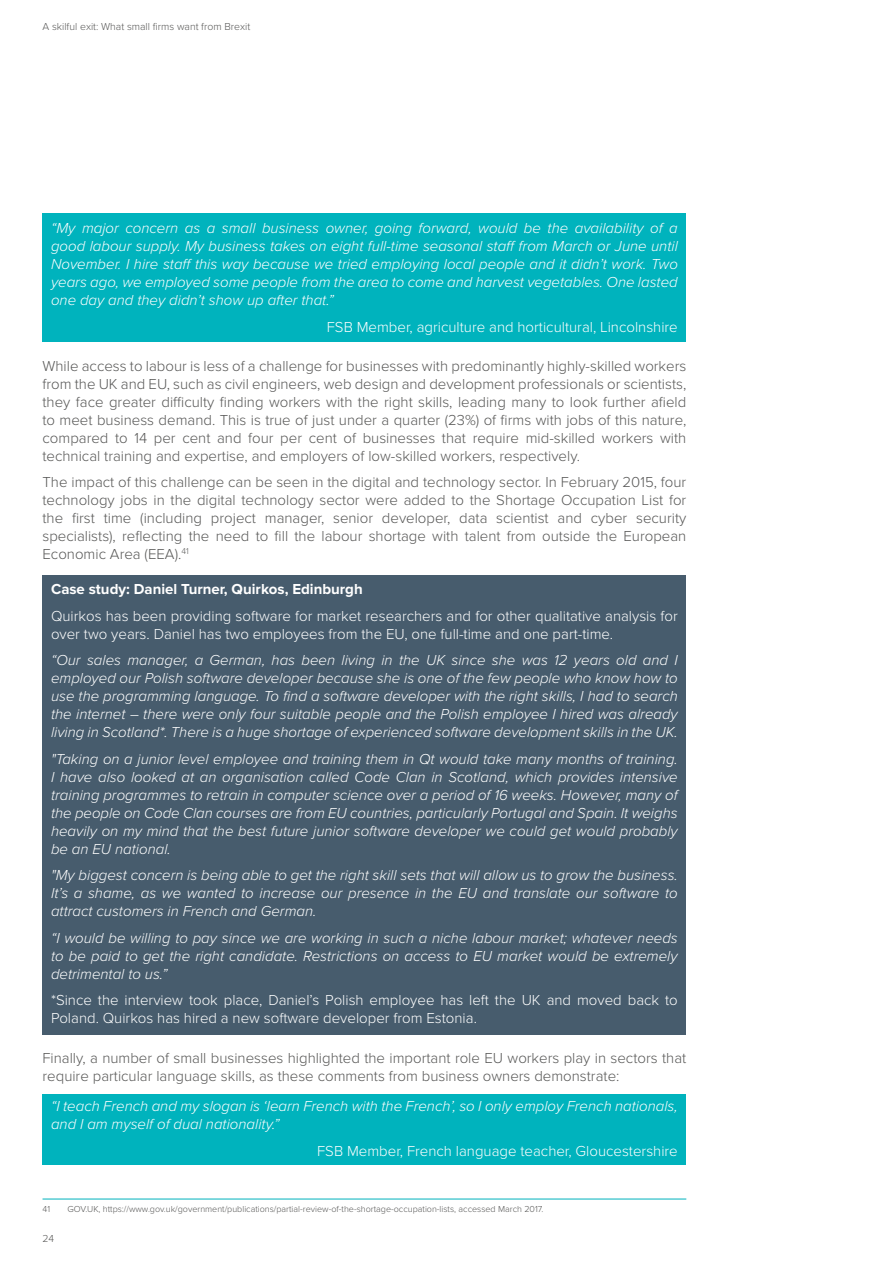
<style>
.page{position:relative;width:893px;height:1263px;background:#fff}
.page>*{position:absolute;margin:0;border:0;box-sizing:border-box;transform-origin:0 0}
.t1{font:italic 300 15px/18px "Proxima Nova";color:#fff;text-align:justify}
.t2{font:300 15px/18px "Proxima Nova";color:#575756;text-align:justify}
.t3{font:300 15px/18px "Proxima Nova";color:#fff}
.t4{font:700 15px "Proxima Nova";color:#fff}
.t5{font:300 10.5px "Proxima Nova";color:#575756}
.t6{font:300 9px "Proxima Nova";color:#575756}
</style>
<div class="page">
<div style="left:43px;top:213px;width:643px;height:129px;background:#00b3bd"></div>
<div style="left:43px;top:1095px;width:643px;height:70px;background:#00b3bd"></div>
<div style="left:43px;top:575px;width:643px;height:459px;background:#475c6d"></div>
<hr style="left:43px;top:1199px;width:643px;height:1px;background:#00b3bd">
<p class="t5" style="left:43px;top:20px;width:209px">A skilful exit: What small firms want from Brexit</p>
<p class="t1" style="left:51px;top:219px;width:628px">“My major concern as a small business owner, going forward, would be the availability of a good labour supply. My business takes on eight full-time seasonal staff from March or June until November. I hire staff this way because we tried employing local people and it didn’t work. Two years ago, we employed some people from the area to come and harvest vegetables. One lasted one day and they didn’t show up after that.”</p>
<p class="t3" style="left:327px;top:318px;width:352px">FSB Member, agriculture and horticultural, Lincolnshire</p>
<p class="t2" style="left:43px;top:357px;width:645px">While access to labour is less of a challenge for businesses with predominantly highly-skilled workers from the UK and EU, such as civil engineers, web design and development professionals or scientists, they face greater difficulty finding workers with the right skills, leading many to look further afield to meet business demand. This is true of just under a quarter (23%) of firms with jobs of this nature, compared to 14 per cent and four per cent of businesses that require mid-skilled workers with technical training and expertise, and employers of low-skilled workers, respectively.</p>
<p class="t2" style="left:43px;top:474px;width:645px">The impact of this challenge can be seen in the digital and technology sector. In February 2015, four technology jobs in the digital technology sector were added to the Shortage Occupation List for the first time (including project manager, senior developer, data scientist and cyber security specialists), reflecting the need to fill the labour shortage with talent from outside the European Economic Area (EEA).<sup>41</sup></p>
<p class="t4" style="left:51px;top:581px;width:313px">Case study: Daniel Turner, Quirkos, Edinburgh</p>
<p class="t3" style="left:51px;top:607px;width:628px">Quirkos has been providing software for market researchers and for other qualitative analysis for over two years. Daniel has two employees from the EU, one full-time and one part-time.</p>
<p class="t1" style="left:51px;top:651px;width:628px">“Our sales manager, a German, has been living in the UK since she was 12 years old and I employed our Polish software developer because she is one of the few people who know how to use the programming language. To find a software developer with the right skills, I had to search the internet – there were only four suitable people and the Polish employee I hired was already living in Scotland*. There is a huge shortage of experienced software development skills in the UK.</p>
<p class="t1" style="left:51px;top:750px;width:628px">"Taking on a junior level employee and training them in Qt would take many months of training.<br>I have also looked at an organisation called Code Clan in Scotland, which provides intensive training programmes to retrain in computer science over a period of 16 weeks. However, many of the people on Code Clan courses are from EU countries, particularly Portugal and Spain. It weighs heavily on my mind that the best future junior software developer we could get would probably be an EU national.</p>
<p class="t1" style="left:51px;top:867px;width:628px">"My biggest concern is being able to get the right skill sets that will allow us to grow the business.<br>It’s a shame, as we wanted to increase our presence in the EU and translate our software to attract customers in French and German.</p>
<p class="t1" style="left:51px;top:929px;width:628px">“I would be willing to pay since we are working in such a niche labour market; whatever needs to be paid to get the right candidate. Restrictions on access to EU market would be extremely detrimental to us.”</p>
<p class="t3" style="left:51px;top:992px;width:628px">*Since the interview took place, Daniel’s Polish employee has left the UK and moved back to<br>Poland. Quirkos has hired a new software developer from Estonia.</p>
<p class="t2" style="left:43px;top:1049px;width:645px">Finally, a number of small businesses highlighted the important role EU workers play in sectors that require particular language skills, as these comments from business owners demonstrate:</p>
<p class="t1" style="left:51px;top:1098px;width:628px">“I teach French and my slogan is ‘learn French with the French’, so I only employ French nationals, and I am myself of dual nationality.”</p>
<p class="t3" style="left:317px;top:1142px;width:362px">FSB Member, French language teacher, Gloucestershire</p>
<p class="t6" style="left:43px;top:1204px;width:9px">41</p>
<p class="t6" style="left:67px;top:1204px;width:478px">GOV.UK, https://www.gov.uk/government/publications/partial-review-of-the-shortage-occupation-lists, accessed March 2017.</p>
<p class="t5" style="left:43px;top:1232px;width:13px">24</p>
</div>
